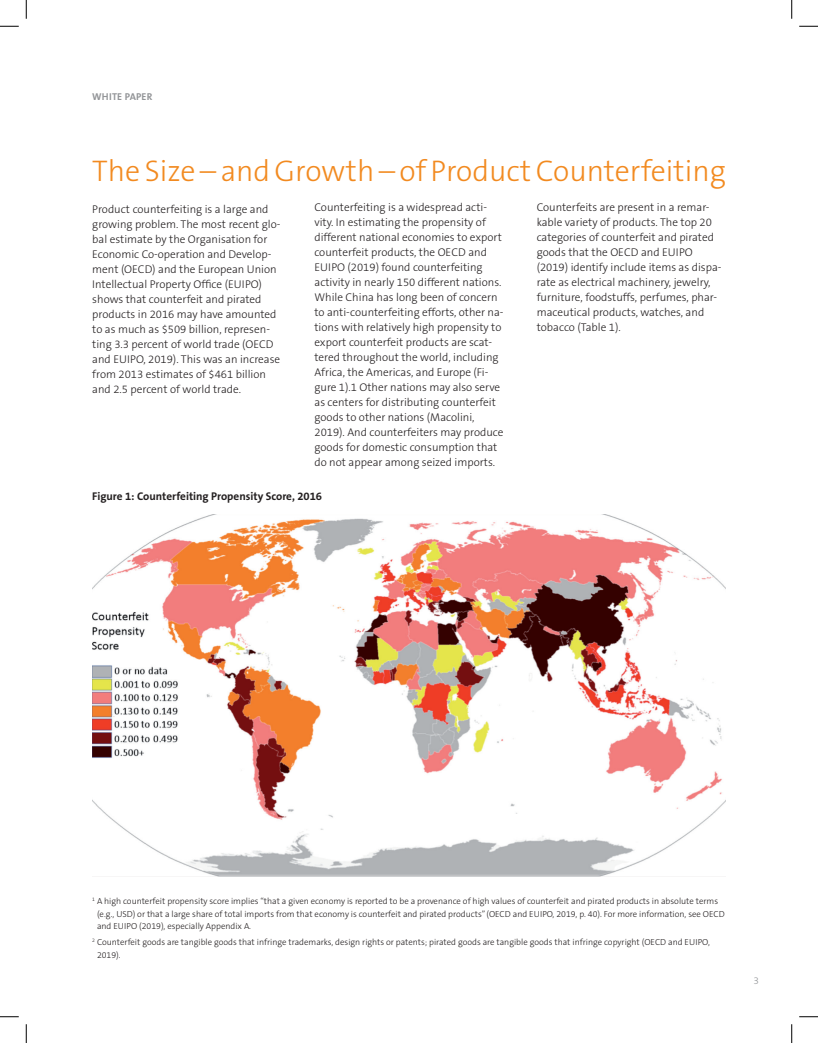
<style>
.page{position:relative;width:818px;height:1043px;background:#fff}
.page>*{position:absolute;margin:0;border:0;box-sizing:border-box;transform-origin:0 0}
.t1{font:300 30px "The Sans B3";color:#f28a20}
.t2{font:300 11.25px/15px "The Sans B3";color:#231f20}
.t3{font:700 11.25px "The Sans B7";color:#231f20}
.t4{font:700 10px "The Sans B7";letter-spacing:.02em;color:#939598}
.t5{font:300 10px "The Sans B3";color:#939598}
.t6{font:300 8.75px/12.5px "The Sans B3";color:#231f20}
</style>
<div class="page">
<img style="left:92px;top:514px;width:633px;height:362px">
<svg style="left:0;top:25px;width:19px;height:2px"></svg>
<svg style="left:799px;top:25px;width:19px;height:2px"></svg>
<svg style="left:0;top:1016px;width:19px;height:1px"></svg>
<svg style="left:799px;top:1016px;width:19px;height:1px"></svg>
<svg style="left:25px;top:0;width:2px;height:19px"></svg>
<svg style="left:25px;top:1024px;width:2px;height:18px"></svg>
<svg style="left:791px;top:0;width:1px;height:19px"></svg>
<svg style="left:791px;top:1024px;width:1px;height:18px"></svg>
<p class="t4" style="left:92px;top:91px;width:62px">WHITE PAPER</p>
<p class="t1" style="left:92px;top:155px;width:635px">The Size – and Growth – of Product Counterfeiting</p>
<p class="t2" style="left:92px;top:202px;width:190px">Product counterfeiting is a large and growing problem. The most recent glo&shy;bal estimate by the Organisation for Economic Co-operation and Develop&shy;ment (OECD) and the European Union Intellectual Property Office (EUIPO) shows that counterfeit and pirated products in 2016 may have amounted to as much as $509 billion, represen&shy;ting 3.3 percent of world trade (OECD and EUIPO, 2019). This was an increase from 2013 estimates of $461 billion and 2.5 percent of world trade.</p>
<p class="t2" style="left:314px;top:200px;width:191px">Counterfeiting is a widespread acti&shy;vity. In estimating the propensity of different national economies to export counterfeit products, the OECD and EUIPO (2019) found counterfeiting activity in nearly 150 different nations.<br>While China has long been of concern to anti-counterfeiting efforts, other na&shy;tions with relatively high propensity to export counterfeit products are scat&shy;tered throughout the world, including Africa, the Americas, and Europe (Fi&shy;gure 1).1 Other nations may also serve as centers for distributing counterfeit goods to other nations (Macolini, 2019). And counterfeiters may produce goods for domestic consumption that do not appear among seized imports.</p>
<p class="t2" style="left:536px;top:200px;width:186px">Counterfeits are present in a remar&shy;kable variety of products. The top 20 categories of counterfeit and pirated goods that the OECD and EUIPO (2019) identify include items as dispa&shy;rate as electrical machinery, jewelry, furniture, foodstuffs, perfumes, phar&shy;maceutical products, watches, and tobacco (Table 1).</p>
<p class="t3" style="left:92px;top:490px;width:231px">Figure 1: Counterfeiting Propensity Score, 2016</p>
<p class="t6" style="left:97px;top:895px;width:629px;text-indent:-5px"><sup>1</sup> A high counterfeit propensity score implies “that a given economy is reported to be a provenance of high values of counterfeit and pirated products in absolute terms (e.g., USD) or that a large share of total imports from that economy is counterfeit and pirated products” (OECD and EUIPO, 2019, p. 40). For more information, see OECD and EUIPO (2019), especially Appendix A.</p>
<p class="t6" style="left:97px;top:936px;width:614px;text-indent:-5px"><sup>2</sup> Counterfeit goods are tangible goods that infringe trademarks, design rights or patents; pirated goods are tangible goods that infringe copyright (OECD and EUIPO,<br>2019).</p>
<p class="t5" style="left:753px;top:975px;width:7px">3</p>
</div>
